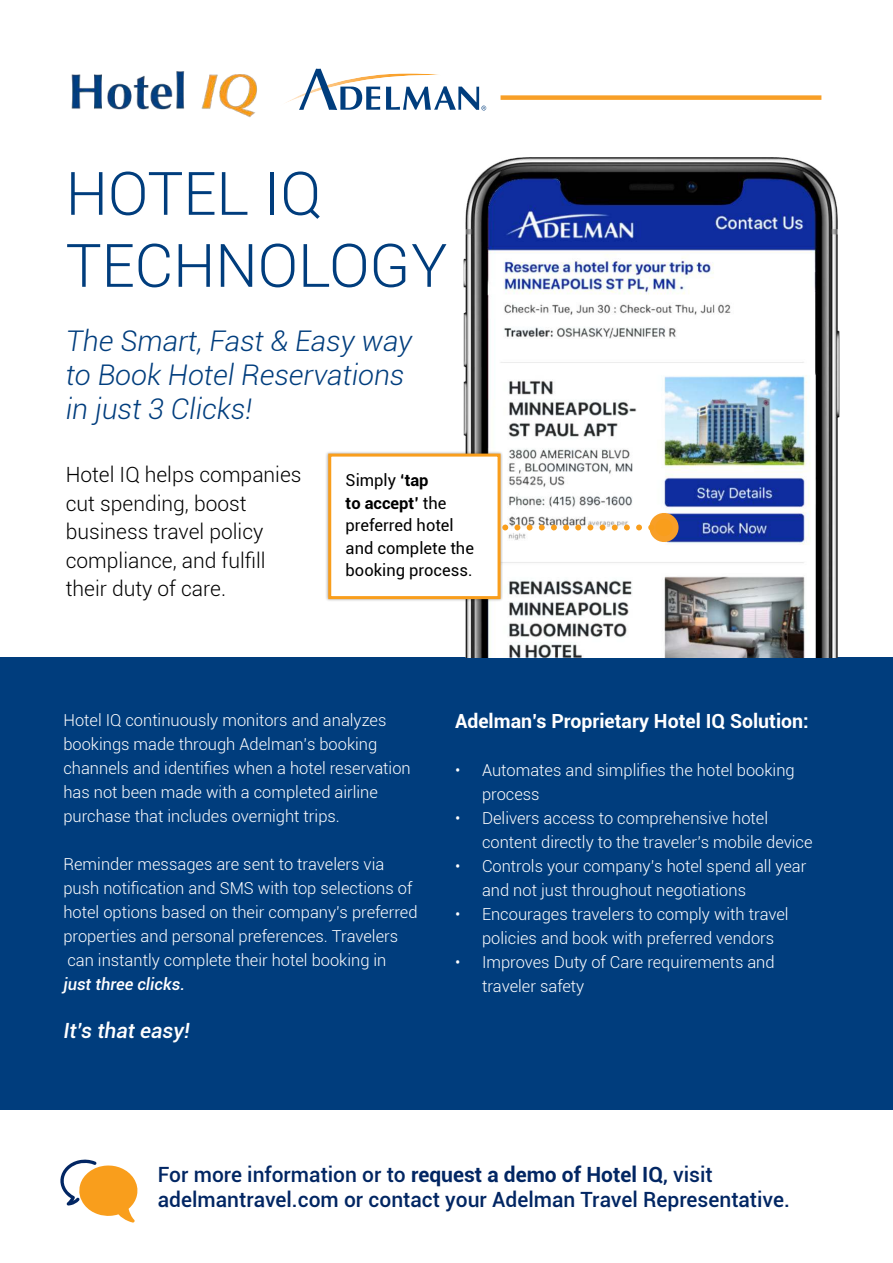
<style>
.page{position:relative;width:893px;height:1263px;background:#fff}
.page>*{position:absolute;margin:0;border:0;box-sizing:border-box;transform-origin:0 0}
.t1{font:300 60px/72px "Roboto";color:#003d7d}
.t2{font:italic 300 28.5px/34.2px "Roboto";color:#003d7d}
.t3{font:500 21px/25.2px "Roboto";color:#022663}
.t4{font:300 21px/28.5px "Roboto";color:#000}
.t5{font:italic 500 21px "Roboto";color:#fff}
.t6{font:700 19.5px "Roboto";color:#fff}
.t7{font:300 16.5px/24px "Roboto";color:#fff}
.t8{font:16.5px/22.5px "Roboto";color:#000}
.t9{font:italic 500 16.5px "Roboto";color:#fff}
.s1{font-weight:700}
</style>
<div class="page">
<img style="left:286px;top:73px;width:153px;height:30px">
<svg style="left:299px;top:69px;width:81px;height:41px"></svg>
<svg style="left:386px;top:86px;width:100px;height:24px"></svg>
<svg style="left:60px;top:1159px;width:78px;height:63px"></svg>
<div style="left:501px;top:95px;width:320px;height:5px;background:#f89f27"></div>
<img style="left:71px;top:71px;width:186px;height:46px">
<div style="left:0;top:658px;width:893px;height:452px;background:#003d7d"></div>
<img style="left:464px;top:157px;width:376px;height:501px">
<div style="left:652px;top:516px;width:23px;height:23px;background:#f99e1c;border-radius:50%"></div>
<div style="left:649px;top:513px;width:29px;height:29px;border:6px solid #f89f27;border-radius:50%"></div>
<svg style="left:503px;top:524px;width:153px;height:6px"></svg>
<div style="left:326px;top:451px;width:177px;height:151px;background:#000;opacity:.35"></div>
<div style="left:328px;top:454px;width:173px;height:145px;background:#fff;border:3px solid #f99e1c"></div>
<h1 class="t1" style="left:66px;top:162px;width:383px">HOTEL IQ<br>TECHNOLOGY</h1>
<h2 class="t2" style="left:66px;top:326px;width:348px">The Smart, Fast &amp; Easy way to Book Hotel Reservations in just 3 Clicks!</h2>
<p class="t4" style="left:66px;top:462px;width:237px">Hotel IQ helps companies cut spending, boost business travel policy compliance, and fulfill their duty of care.</p>
<p class="t8" style="left:346px;top:470px;width:130px">Simply <span class="s1">‘tap<br>to accept’</span> the preferred hotel and complete the booking process.</p>
<p class="t7" style="left:63px;top:709px;width:349px">Hotel IQ continuously monitors and analyzes bookings made through Adelman’s booking channels and identifies when a hotel reservation has not been made with a completed airline purchase that includes overnight trips.</p>
<p class="t7" style="left:63px;top:853px;width:356px">Reminder messages are sent to travelers via push notification and SMS with top selections of hotel options based on their company’s preferred properties and personal preferences. Travelers can instantly complete their hotel booking in</p>
<p class="t9" style="left:63px;top:977px;width:123px">just three clicks.</p>
<p class="t5" style="left:63px;top:1022px;width:128px">It’s that easy!</p>
<p class="t6" style="left:455px;top:713px;width:355px">Adelman’s Proprietary Hotel IQ Solution:</p>
<p class="t7" style="left:482px;top:759px;width:314px;text-indent:-27px">• Automates and simplifies the hotel booking process</p>
<p class="t7" style="left:482px;top:807px;width:332px;text-indent:-27px">• Delivers access to comprehensive hotel content directly to the traveler’s mobile device</p>
<p class="t7" style="left:482px;top:855px;width:326px;text-indent:-27px">• Controls your company’s hotel spend all year and not just throughout negotiations</p>
<p class="t7" style="left:482px;top:903px;width:308px;text-indent:-27px">• Encourages travelers to comply with travel policies and book with preferred vendors</p>
<p class="t7" style="left:482px;top:951px;width:294px;text-indent:-27px">• Improves Duty of Care requirements and traveler safety</p>
<p class="t3" style="left:158px;top:1164px;width:634px">For more information or to <span class="s1">request a demo of Hotel IQ</span>, visit adelmantravel.com or contact your Adelman Travel Representative.</p>
</div>
